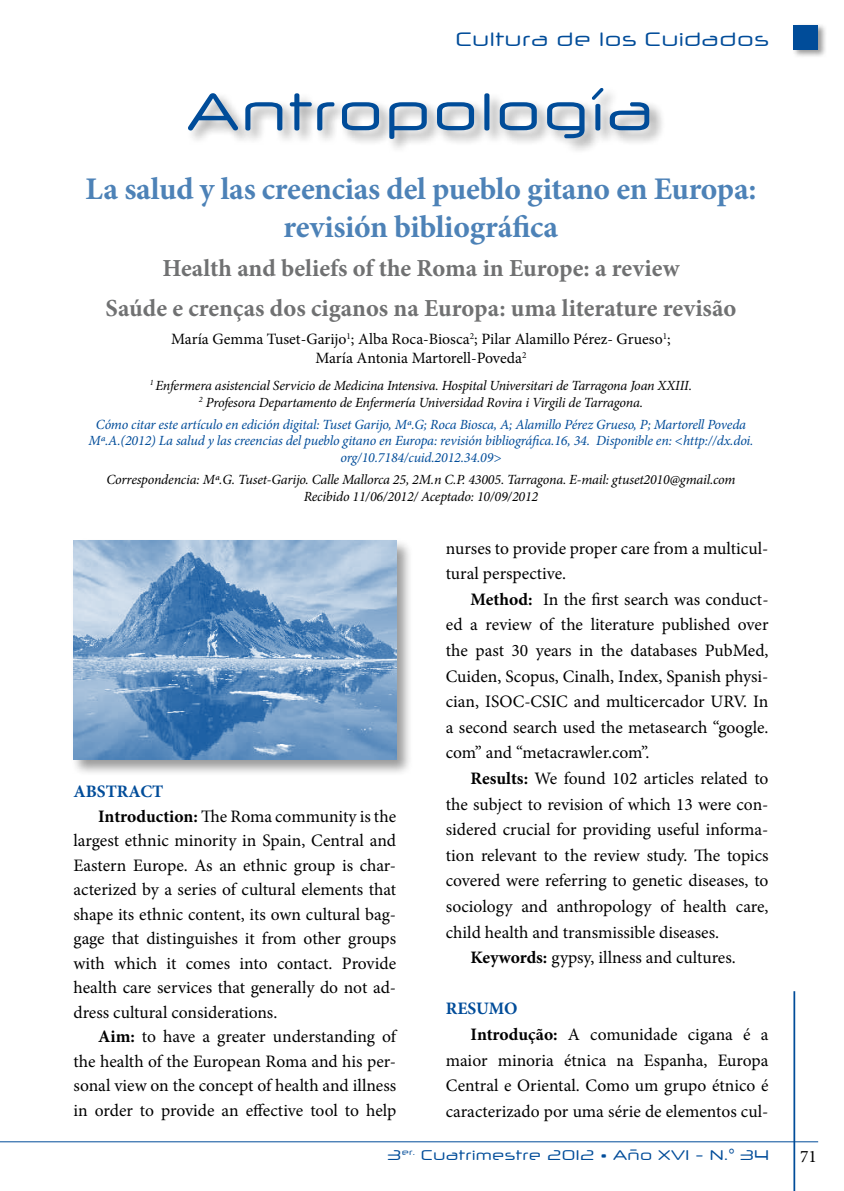
<style>
.page{position:relative;width:844px;height:1191px;background:#fff}
.page>*{position:absolute;margin:0;border:0;box-sizing:border-box;transform-origin:0 0}
.t1{font:52.5px "Neuropol X Free";color:#004c99}
.t2{font:700 31.5px/37.8px "Minion Pro";letter-spacing:-.01em;color:#4d82b7;text-align:center}
.t3{font:700 24.5px/39.4px "Minion Pro";color:#707172;text-align:center}
.t4{font:19.25px "Neuropol X Free";color:#004c99}
.t5{font:17.5px/25.6px "Minion Pro";color:#000}
.t6{font:700 17.5px "Minion Pro";color:#004c99}
.t7{font:15.75px/18.9px "Minion Pro";color:#000;text-align:center}
.t8{font:italic 14px/16.8px "Minion Pro";letter-spacing:-.015em;color:#000;text-align:center}
.t9{font:italic 14px/16.8px "Minion Pro";letter-spacing:-.015em;color:#004c99;text-align:center}
.t10{font:14px "Neuropol X Free";color:#004c99}
.s1{font-weight:700}
</style>
<div class="page">
<hr style="left:793px;top:991px;width:2px;height:200px;background:#004c99">
<hr style="left:0;top:1141px;width:818px;height:1px;background:#004c99">
<div style="left:791px;top:23px;width:36px;height:36px;background:#000;opacity:.4"></div>
<div style="left:793px;top:25px;width:25px;height:25px;background:#004c99"></div>
<div style="left:71px;top:538px;width:341px;height:238px;background:#000;opacity:.4"></div>
<img style="left:73px;top:541px;width:323px;height:218px">
<div style="left:186px;top:86px;width:479px;height:69px;background:#000;opacity:.4"></div>
<p class="t4" style="left:455px;top:27px;width:315px">Cultura de los Cuidados</p>
<h1 class="t1" style="left:186px;top:78px;width:470px">Antropología</h1>
<h2 class="t2" style="left:86px;top:170px;width:672px">La salud y las creencias del pueblo gitano en Europa: revisión bibliográfica</h2>
<h3 class="t3" style="left:106px;top:248px;width:632px">Health and beliefs of the Roma in Europe: a review<br>Saúde e crenças dos ciganos na Europa: uma literature revisão</h3>
<p class="t7" style="left:171px;top:330px;width:501px">María Gemma Tuset-Garijo<sup>1</sup>; Alba Roca-Biosca<sup>2</sup>; Pilar Alamillo Pérez- Grueso<sup>1</sup>;<br>María Antonia Martorell-Poveda<sup>2</sup></p>
<p class="t8" style="left:150px;top:377px;width:543px"><sup>1</sup> Enfermera asistencial Servicio de Medicina Intensiva. Hospital Universitari de Tarragona Joan XXIII.<br><sup>2</sup> Profesora Departamento de Enfermería Universidad Rovira i Virgili de Tarragona.</p>
<p class="t9" style="left:88px;top:416px;width:666px">Cómo citar este artículo en edición digital: Tuset Garijo, Mª.G; Roca Biosca, A; Alamillo Pérez Grueso, P; Martorell Poveda<br>Mª.A.(2012) La salud y las creencias del pueblo gitano en Europa: revisión bibliográfica.16, 34. Disponible en: &lt;http://dx.doi. org/10.7184/cuid.2012.34.09&gt;</p>
<p class="t8" style="left:106px;top:471px;width:630px">Correspondencia: Mª.G. Tuset-Garijo. Calle Mallorca 25, 2M.n C.P. 43005. Tarragona. E-mail: gtuset2010@gmail.com<br>Recibido 11/06/2012/ Aceptado: 10/09/2012</p>
<p class="t6" style="left:73px;top:779px;width:91px">ABSTRACT</p>
<p class="t5" style="left:98px;top:803px;width:299px"><span class="s1">Introduction:</span> The Roma community is the</p>
<p class="t5" style="left:73px;top:828px;width:324px">largest ethnic minority in Spain, Central and</p>
<p class="t5" style="left:73px;top:852px;width:324px">Eastern Europe. As an ethnic group is char-</p>
<p class="t5" style="left:73px;top:877px;width:324px">acterized by a series of cultural elements that</p>
<p class="t5" style="left:73px;top:901px;width:324px">shape its ethnic content, its own cultural bag-</p>
<p class="t5" style="left:73px;top:926px;width:324px">gage that distinguishes it from other groups</p>
<p class="t5" style="left:73px;top:950px;width:324px">with which it comes into contact. Provide</p>
<p class="t5" style="left:73px;top:975px;width:324px">health care services that generally do not ad-</p>
<p class="t5" style="left:73px;top:999px;width:205px">dress cultural considerations.</p>
<p class="t5" style="left:98px;top:1024px;width:299px"><span class="s1">Aim:</span> to have a greater understanding of</p>
<p class="t5" style="left:73px;top:1048px;width:324px">the health of the European Roma and his per-</p>
<p class="t5" style="left:73px;top:1073px;width:324px">sonal view on the concept of health and illness</p>
<p class="t5" style="left:73px;top:1097px;width:324px">in order to provide an effective tool to help</p>
<p class="t5" style="left:445px;top:535px;width:324px">nurses to provide proper care from a multicul&shy;tural perspective.</p>
<p class="t5" style="left:445px;top:586px;width:324px;text-align:justify;text-indent:25px"><span class="s1">Method:</span> In the first search was conduct&shy;ed a review of the literature published over the past 30 years in the databases PubMed, Cuiden, Scopus, Cinalh, Index, Spanish physi&shy;cian, ISOC-CSIC and multicercador URV. In a second search used the metasearch “google. com” and “metacrawler.com”.</p>
<p class="t5" style="left:470px;top:765px;width:299px"><span class="s1">Results:</span> We found 102 articles related to</p>
<p class="t5" style="left:445px;top:791px;width:324px">the subject to revision of which 13 were con-</p>
<p class="t5" style="left:445px;top:817px;width:324px">sidered crucial for providing useful informa-</p>
<p class="t5" style="left:445px;top:842px;width:324px">tion relevant to the review study. The topics</p>
<p class="t5" style="left:445px;top:868px;width:324px">covered were referring to genetic diseases, to</p>
<p class="t5" style="left:445px;top:893px;width:324px">sociology and anthropology of health care,</p>
<p class="t5" style="left:445px;top:919px;width:275px">child health and transmissible diseases.</p>
<p class="t5" style="left:470px;top:945px;width:266px"><span class="s1">Keywords:</span> gypsy, illness and cultures.</p>
<p class="t6" style="left:445px;top:996px;width:73px">RESUMO</p>
<p class="t5" style="left:470px;top:1021px;width:299px"><span class="s1">Introdução:</span> A comunidade cigana é a</p>
<p class="t5" style="left:445px;top:1047px;width:324px">maior minoria étnica na Espanha, Europa</p>
<p class="t5" style="left:445px;top:1072px;width:324px">Central e Oriental. Como um grupo étnico é</p>
<p class="t5" style="left:445px;top:1098px;width:324px">caracterizado por uma série de elementos cul-</p>
<p class="t10" style="left:388px;top:1146px;width:383px">3<sup>er.</sup> Cuatrimestre 2012 • Año XVI - N.° 34</p>
<p class="t5" style="left:800px;top:1143px;width:18px">71</p>
</div>
